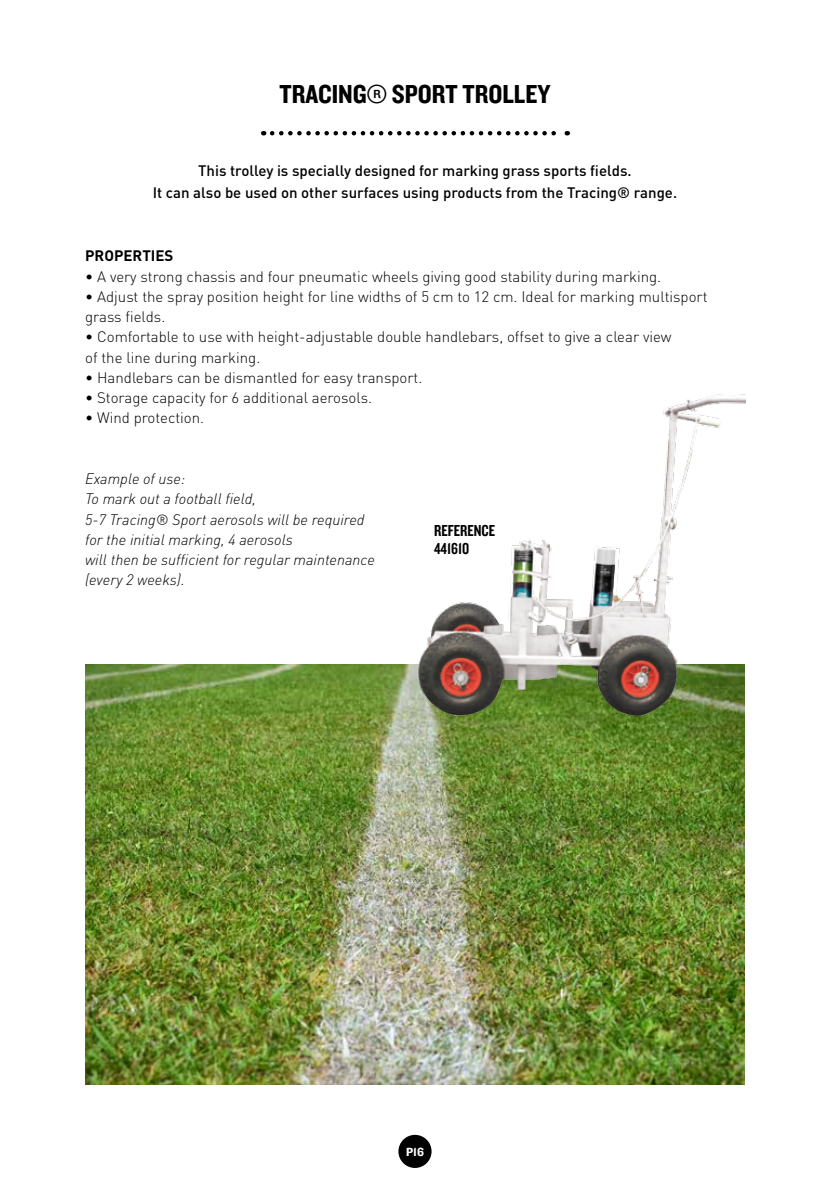
<style>
.page{position:relative;width:830px;height:1191px;background:#fff}
.page>*{position:absolute;margin:0;border:0;box-sizing:border-box;transform-origin:0 0}
.t1{font:27px "Knockout HTF50 Welterweight";color:#000}
.t2{font:16.5px/18px "Knockout HTF49 Liteweight";color:#000}
.t3{font:300 15px/20.2px "DIN";color:#000}
.t4{font:italic 300 15px/20.2px "DIN";color:#000}
.t5{font:500 15px/21.6px "DIN";color:#000;text-align:center}
.t6{font:700 15px "DIN";color:#000}
.t7{font:12.3px "Knockout HTF51 Middleweight";color:#fff}
</style>
<div class="page">
<svg style="left:272px;top:131px;width:295px;height:4px"></svg>
<img style="left:85px;top:664px;width:659px;height:420px">
<img style="left:406px;top:394px;width:338px;height:382px">
<div style="left:398px;top:1134px;width:33px;height:34px;background:#000;border-radius:50%"></div>
<h1 class="t1" style="left:279px;top:80px;width:272px">TRACING® SPORT TROLLEY</h1>
<p class="t5" style="left:153px;top:159px;width:525px">This trolley is specially designed for marking grass sports fields.<br>It can also be used on other surfaces using products from the Tracing® range.</p>
<p class="t6" style="left:85px;top:246px;width:90px">PROPERTIES</p>
<p class="t3" style="left:85px;top:266px;width:577px">• A very strong chassis and four pneumatic wheels giving good stability during marking.</p>
<p class="t3" style="left:85px;top:286px;width:623px">• Adjust the spray position height for line widths of 5 cm to 12 cm. Ideal for marking multisport grass fields.</p>
<p class="t3" style="left:85px;top:327px;width:587px">• Comfortable to use with height-adjustable double handlebars, offset to give a clear view of the line during marking.</p>
<p class="t3" style="left:85px;top:367px;width:338px">• Handlebars can be dismantled for easy transport.</p>
<p class="t3" style="left:85px;top:387px;width:288px">• Storage capacity for 6 additional aerosols.</p>
<p class="t3" style="left:85px;top:408px;width:120px">• Wind protection.</p>
<p class="t4" style="left:85px;top:468px;width:291px">Example of use:<br>To mark out a football field,<br>5-7 Tracing® Sport aerosols will be required for the initial marking, 4 aerosols<br>will then be sufficient for regular maintenance (every 2 weeks).</p>
<p class="t2" style="left:434px;top:521px;width:62px">REFERENCE<br>441610</p>
<p class="t7" style="left:406px;top:1145px;width:19px">P16</p>
</div>
